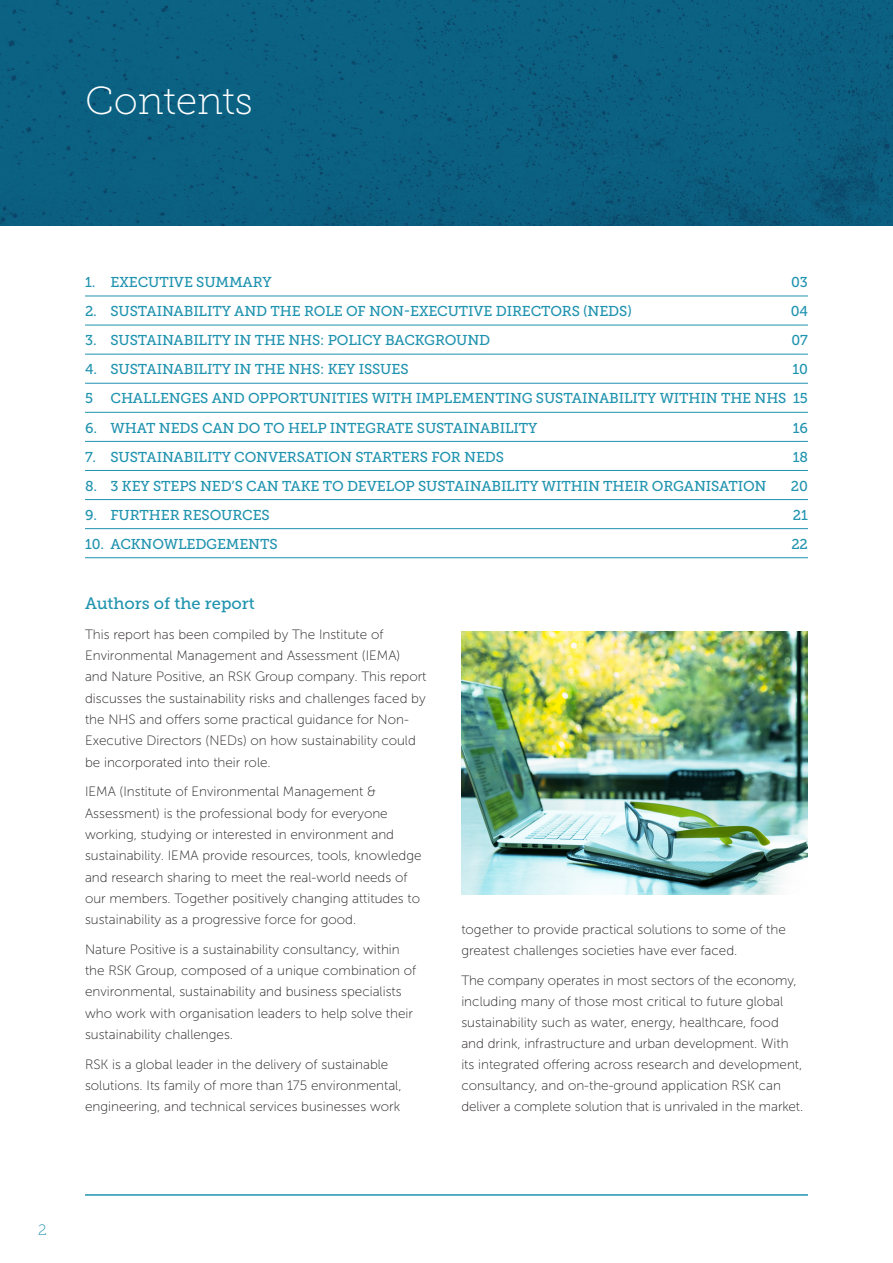
<style>
.page{position:relative;width:893px;height:1263px;background:#fff}
.page>*{position:absolute;margin:0;border:0;box-sizing:border-box;transform-origin:0 0}
.t1{font:39px "Museo Slab 100";color:#fff}
.t2{font:16.5px "Museo Slab 500";color:#2093af}
.t3{font:15px "Museo Slab 100";color:#2093af}
.t4{font:14.25px "Museo Slab 500";letter-spacing:-.01em;color:#2093af}
.t5{font:13.5px/21.3px "Museo Sans 100";color:#231f20}
</style>
<div class="page">
<img style="left:0;top:0;width:893px;height:225px">
<hr style="left:85px;top:296px;width:723px;height:1px;background:#2093af">
<hr style="left:85px;top:325px;width:723px;height:1px;background:#2093af">
<hr style="left:85px;top:354px;width:723px;height:1px;background:#2093af">
<hr style="left:85px;top:383px;width:723px;height:1px;background:#2093af">
<hr style="left:85px;top:412px;width:723px;height:1px;background:#2093af">
<hr style="left:85px;top:441px;width:723px;height:1px;background:#2093af">
<hr style="left:85px;top:470px;width:723px;height:1px;background:#2093af">
<hr style="left:85px;top:499px;width:723px;height:1px;background:#2093af">
<hr style="left:85px;top:528px;width:723px;height:1px;background:#2093af">
<hr style="left:85px;top:557px;width:723px;height:1px;background:#2093af">
<img style="left:461px;top:631px;width:347px;height:263px">
<hr style="left:85px;top:1194px;width:723px;height:2px;background:#2093af">
<p class="t1" style="left:85px;top:80px;width:169px">Contents</p>
<p class="t4" style="left:85px;top:274px;width:188px">1. EXECUTIVE SUMMARY</p>
<p class="t4" style="left:791px;top:274px;width:18px">03</p>
<p class="t4" style="left:85px;top:303px;width:548px">2. SUSTAINABILITY AND THE ROLE OF NON-EXECUTIVE DIRECTORS (NEDS)</p>
<p class="t4" style="left:791px;top:303px;width:19px">04</p>
<p class="t4" style="left:85px;top:332px;width:407px">3. SUSTAINABILITY IN THE NHS: POLICY BACKGROUND</p>
<p class="t4" style="left:791px;top:332px;width:18px">07</p>
<p class="t4" style="left:85px;top:361px;width:325px">4. SUSTAINABILITY IN THE NHS: KEY ISSUES</p>
<p class="t4" style="left:792px;top:361px;width:17px">10</p>
<p class="t4" style="left:85px;top:391px;width:724px">5 CHALLENGES AND OPPORTUNITIES WITH IMPLEMENTING SUSTAINABILITY WITHIN THE NHS 15</p>
<p class="t4" style="left:85px;top:420px;width:454px">6. WHAT NEDS CAN DO TO HELP INTEGRATE SUSTAINABILITY</p>
<p class="t4" style="left:793px;top:420px;width:17px">16</p>
<p class="t4" style="left:85px;top:449px;width:421px">7. SUSTAINABILITY CONVERSATION STARTERS FOR NEDS</p>
<p class="t4" style="left:793px;top:449px;width:17px">18</p>
<p class="t4" style="left:85px;top:478px;width:683px">8. 3 KEY STEPS NED’S CAN TAKE TO DEVELOP SUSTAINABILITY WITHIN THEIR ORGANISATION</p>
<p class="t4" style="left:791px;top:478px;width:19px">20</p>
<p class="t4" style="left:85px;top:507px;width:186px">9. FURTHER RESOURCES</p>
<p class="t4" style="left:793px;top:507px;width:17px">21</p>
<p class="t4" style="left:85px;top:536px;width:194px">10. ACKNOWLEDGEMENTS</p>
<p class="t4" style="left:791px;top:536px;width:18px">22</p>
<p class="t2" style="left:85px;top:594px;width:171px">Authors of the report</p>
<p class="t5" style="left:85px;top:624px;width:343px">This report has been compiled by The Institute of Environmental Management and Assessment (IEMA)<br>and Nature Positive, an RSK Group company. This report discusses the sustainability risks and challenges faced by the NHS and offers some practical guidance for Non-Executive Directors (NEDs) on how sustainability could be incorporated into their role.</p>
<p class="t5" style="left:85px;top:781px;width:338px">IEMA (Institute of Environmental Management &amp; Assessment) is the professional body for everyone working, studying or interested in environment and sustainability. IEMA provide resources, tools, knowledge and research sharing to meet the real-world needs of our members. Together positively changing attitudes to sustainability as a progressive force for good.</p>
<p class="t5" style="left:85px;top:939px;width:333px">Nature Positive is a sustainability consultancy, within the RSK Group, composed of a unique combination of environmental, sustainability and business specialists who work with organisation leaders to help solve their sustainability challenges.</p>
<p class="t5" style="left:85px;top:1054px;width:318px">RSK is a global leader in the delivery of sustainable solutions. Its family of more than 175 environmental, engineering, and technical services businesses work</p>
<p class="t5" style="left:461px;top:919px;width:326px">together to provide practical solutions to some of the greatest challenges societies have ever faced.</p>
<p class="t5" style="left:461px;top:970px;width:343px">The company operates in most sectors of the economy, including many of those most critical to future global sustainability such as water, energy, healthcare, food and drink, infrastructure and urban development. With its integrated offering across research and development, consultancy, and on-the-ground application RSK can deliver a complete solution that is unrivaled in the market.</p>
<p class="t3" style="left:38px;top:1221px;width:10px">2</p>
</div>
